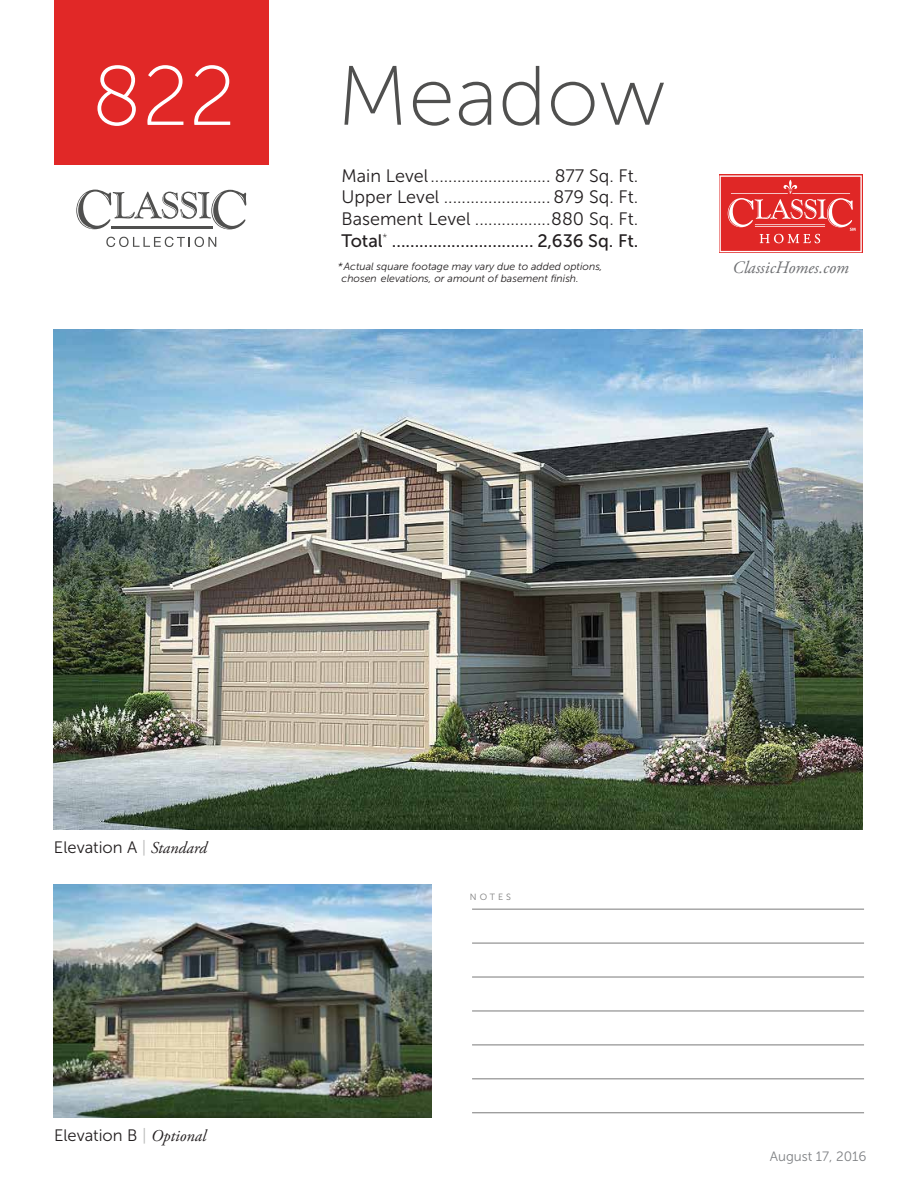
<style>
.page{position:relative;width:918px;height:1188px;background:#fff}
.page>*{position:absolute;margin:0;border:0;box-sizing:border-box;transform-origin:0 0}
.t1{font:84px "Museo Sans 100";color:#50504f}
.t2{font:18px/21.6px "Museo Sans 300";color:#231f20;text-align:justify}
.t3{font:18px "Museo Sans 500";color:#231f20}
.t4{font:italic 17.4px "Adobe Garamond Pro";color:#6d6e71}
.t5{font:16.5px "Museo Sans 300";color:#231f20}
.t6{font:13.5px "Museo Sans 300";color:#808285}
.t7{font:italic 10.5px/12.6px "Museo Sans 300";color:#231f20}
.t8{font:9px "Museo Sans 300";letter-spacing:.325em;color:#7a7a7a}
.s1{color:#bbbcbb}
.s2{font-family:"Adobe Garamond Pro";font-style:italic}
</style>
<div class="page">
<img style="left:54px;top:329px;width:809px;height:500px">
<svg style="left:719px;top:175px;width:144px;height:78px"></svg>
<svg style="left:720px;top:175px;width:142px;height:77px;background:#e44847"></svg>
<img style="left:54px;top:884px;width:378px;height:233px">
<hr style="left:472px;top:909px;width:392px;height:1px;background:#7a7a7a">
<hr style="left:472px;top:943px;width:392px;height:1px;background:#7a7a7a">
<hr style="left:472px;top:977px;width:392px;height:1px;background:#7a7a7a">
<hr style="left:472px;top:1011px;width:392px;height:1px;background:#7a7a7a">
<hr style="left:472px;top:1078px;width:392px;height:1px;background:#7a7a7a">
<hr style="left:472px;top:1045px;width:392px;height:1px;background:#7a7a7a">
<hr style="left:472px;top:1112px;width:392px;height:1px;background:#7a7a7a">
<div style="left:54px;top:0;width:215px;height:165px;background:#e12827"></div>
<svg style="left:76px;top:190px;width:170px;height:39px"></svg>
<hr style="left:111px;top:226px;width:102px;height:2px;background:#50504f">
<svg style="left:106px;top:237px;width:110px;height:10px"></svg>
<svg style="left:97px;top:65px;width:39px;height:61px"></svg>
<svg style="left:147px;top:65px;width:36px;height:60px"></svg>
<svg style="left:194px;top:65px;width:36px;height:60px"></svg>
<h1 class="t1" style="left:337px;top:51px;width:330px">Meadow</h1>
<p class="t2" style="left:342px;top:165px;width:298px">Main Level........................... 877 Sq. Ft.<br>Upper Level ........................ 879 Sq. Ft.<br>Basement Level .................880 Sq. Ft.</p>
<p class="t3" style="left:342px;top:230px;width:299px">Total<sup>*</sup> ............................... 2,636 Sq. Ft.</p>
<p class="t7" style="left:342px;top:260px;width:263px;text-indent:-4px">*Actual square footage may vary due to added options, chosen elevations, or amount of basement finish.</p>
<p class="t4" style="left:732px;top:257px;width:118px">ClassicHomes.com</p>
<p class="t5" style="left:54px;top:838px;width:154px">Elevation A <span class="s1">|</span> <span class="s2">Standard</span></p>
<p class="t5" style="left:54px;top:1126px;width:154px">Elevation B <span class="s1">|</span> <span class="s2">Optional</span></p>
<p class="t8" style="left:470px;top:892px;width:43px">NOTES</p>
<p class="t6" style="left:770px;top:1149px;width:98px">August 17, 2016</p>
</div>
